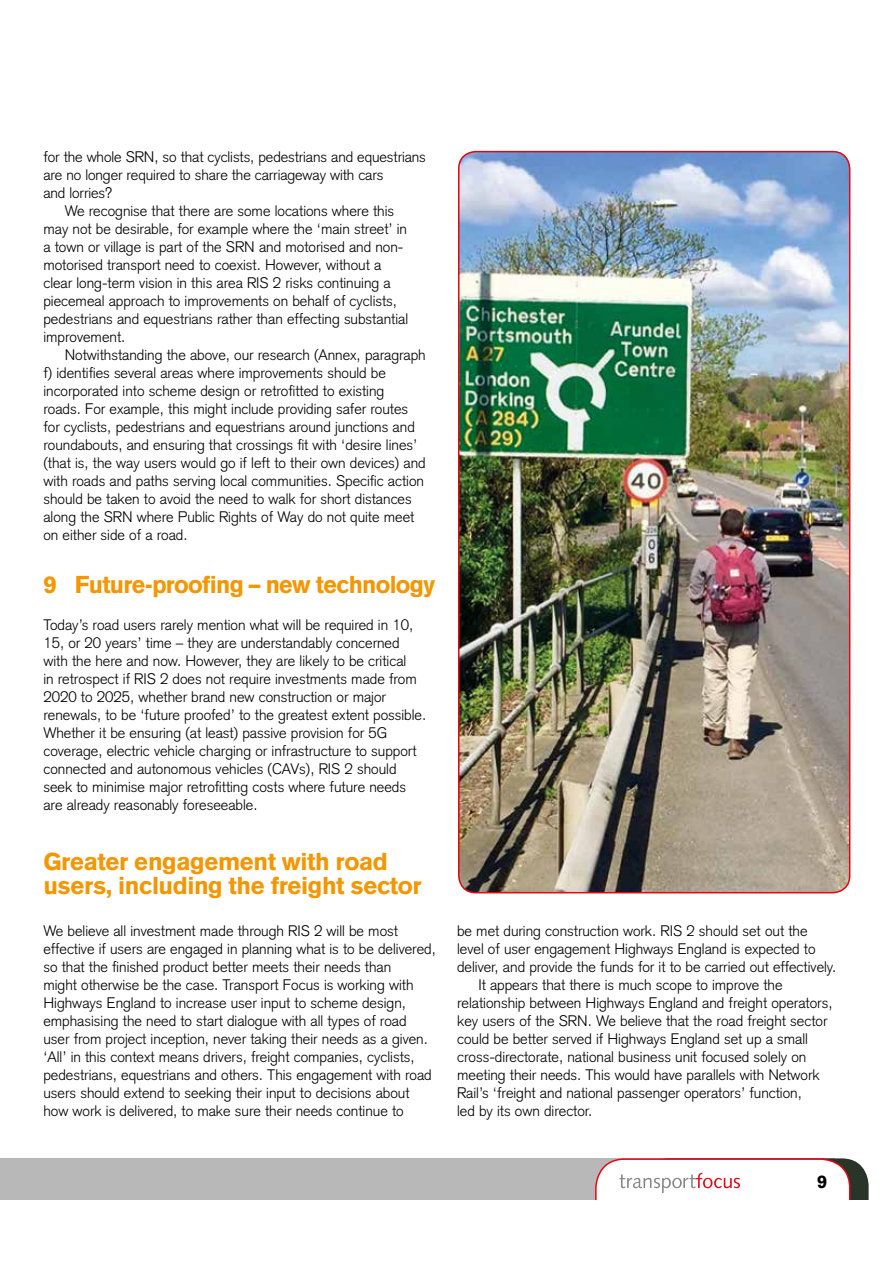
<style>
.page{position:relative;width:893px;height:1263px;background:#fff}
.page>*{position:absolute;margin:0;border:0;box-sizing:border-box;transform-origin:0 0}
.t1{font:900 24px/24px "Akzidenz Grotesk";letter-spacing:-.02em;color:#f49600}
.t2{font:900 18px "Akzidenz Grotesk";color:#000}
.t3{font:300 15px/18px "Akzidenz Grotesk";color:#000}
</style>
<div class="page">
<div style="left:0;top:1158px;width:834px;height:41px;background:#b9b8b8"></div>
<svg style="left:595px;top:1158px;width:274px;height:41px;background:#e9dddd"></svg>
<img style="left:459px;top:152px;width:391px;height:741px">
<div style="left:458px;top:151px;width:392px;height:742px;border:2px solid #e30613;border-radius:17px"></div>
<p class="t3" style="left:43px;top:148px;width:384px">for the whole SRN, so that cyclists, pedestrians and equestrians</p>
<p class="t3" style="left:43px;top:166px;width:341px">are no longer required to share the carriageway with cars</p>
<p class="t3" style="left:43px;top:184px;width:70px">and lorries?</p>
<p class="t3" style="left:65px;top:202px;width:331px">We recognise that there are some locations where this</p>
<p class="t3" style="left:43px;top:220px;width:365px">may not be desirable, for example where the ‘main street’ in</p>
<p class="t3" style="left:43px;top:238px;width:362px">a town or village is part of the SRN and motorised and non-</p>
<p class="t3" style="left:43px;top:256px;width:339px">motorised transport need to coexist. However, without a</p>
<p class="t3" style="left:43px;top:274px;width:349px">clear long-term vision in this area RIS 2 risks continuing a</p>
<p class="t3" style="left:43px;top:292px;width:355px">piecemeal approach to improvements on behalf of cyclists,</p>
<p class="t3" style="left:43px;top:310px;width:366px">pedestrians and equestrians rather than effecting substantial</p>
<p class="t3" style="left:43px;top:328px;width:83px">improvement.</p>
<p class="t3" style="left:65px;top:346px;width:363px">Notwithstanding the above, our research (Annex, paragraph</p>
<p class="t3" style="left:43px;top:364px;width:344px">f) identifies several areas where improvements should be</p>
<p class="t3" style="left:43px;top:382px;width:342px">incorporated into scheme design or retrofitted to existing</p>
<p class="t3" style="left:43px;top:400px;width:366px">roads. For example, this might include providing safer routes</p>
<p class="t3" style="left:43px;top:418px;width:373px">for cyclists, pedestrians and equestrians around junctions and</p>
<p class="t3" style="left:43px;top:436px;width:375px">roundabouts, and ensuring that crossings fit with ‘desire lines’</p>
<p class="t3" style="left:43px;top:454px;width:384px">(that is, the way users would go if left to their own devices) and</p>
<p class="t3" style="left:43px;top:472px;width:382px">with roads and paths serving local communities. Specific action</p>
<p class="t3" style="left:43px;top:490px;width:370px">should be taken to avoid the need to walk for short distances</p>
<p class="t3" style="left:43px;top:508px;width:372px">along the SRN where Public Rights of Way do not quite meet</p>
<p class="t3" style="left:43px;top:526px;width:146px">on either side of a road.</p>
<h1 class="t1" style="left:43px;top:572px;width:393px">9 Future-proofing – new technology</h1>
<p class="t3" style="left:43px;top:616px;width:384px">Today’s road users rarely mention what will be required in 10, 15, or 20 years’ time – they are understandably concerned with the here and now. However, they are likely to be critical<br>in retrospect if RIS 2 does not require investments made from 2020 to 2025, whether brand new construction or major renewals, to be ‘future proofed’ to the greatest extent possible.<br>Whether it be ensuring (at least) passive provision for 5G coverage, electric vehicle charging or infrastructure to support connected and autonomous vehicles (CAVs), RIS 2 should seek to minimise major retrofitting costs where future needs are already reasonably foreseeable.</p>
<h1 class="t1" style="left:43px;top:849px;width:380px">Greater engagement with road users, including the freight sector</h1>
<p class="t3" style="left:43px;top:922px;width:394px">We believe all investment made through RIS 2 will be most effective if users are engaged in planning what is to be delivered, so that the finished product better meets their needs than<br>might otherwise be the case. Transport Focus is working with Highways England to increase user input to scheme design, emphasising the need to start dialogue with all types of road user from project inception, never taking their needs as a given. ‘All’ in this context means drivers, freight companies, cyclists, pedestrians, equestrians and others. This engagement with road users should extend to seeking their input to decisions about how work is delivered, to make sure their needs continue to</p>
<p class="t3" style="left:457px;top:922px;width:352px">be met during construction work. RIS 2 should set out the</p>
<p class="t3" style="left:457px;top:940px;width:360px">level of user engagement Highways England is expected to</p>
<p class="t3" style="left:457px;top:958px;width:381px">deliver, and provide the funds for it to be carried out effectively.</p>
<p class="t3" style="left:478px;top:976px;width:306px">It appears that there is much scope to improve the</p>
<p class="t3" style="left:457px;top:994px;width:377px">relationship between Highways England and freight operators,</p>
<p class="t3" style="left:457px;top:1012px;width:372px">key users of the SRN. We believe that the road freight sector</p>
<p class="t3" style="left:457px;top:1030px;width:352px">could be better served if Highways England set up a small</p>
<p class="t3" style="left:457px;top:1048px;width:351px">cross-directorate, national business unit focused solely on</p>
<p class="t3" style="left:457px;top:1066px;width:364px">meeting their needs. This would have parallels with Network</p>
<p class="t3" style="left:457px;top:1084px;width:346px">Rail’s ‘freight and national passenger operators’ function,</p>
<p class="t3" style="left:457px;top:1102px;width:137px">led by its own director.</p>
<p class="t2" style="left:817px;top:1170px;width:12px">9</p>
</div>
